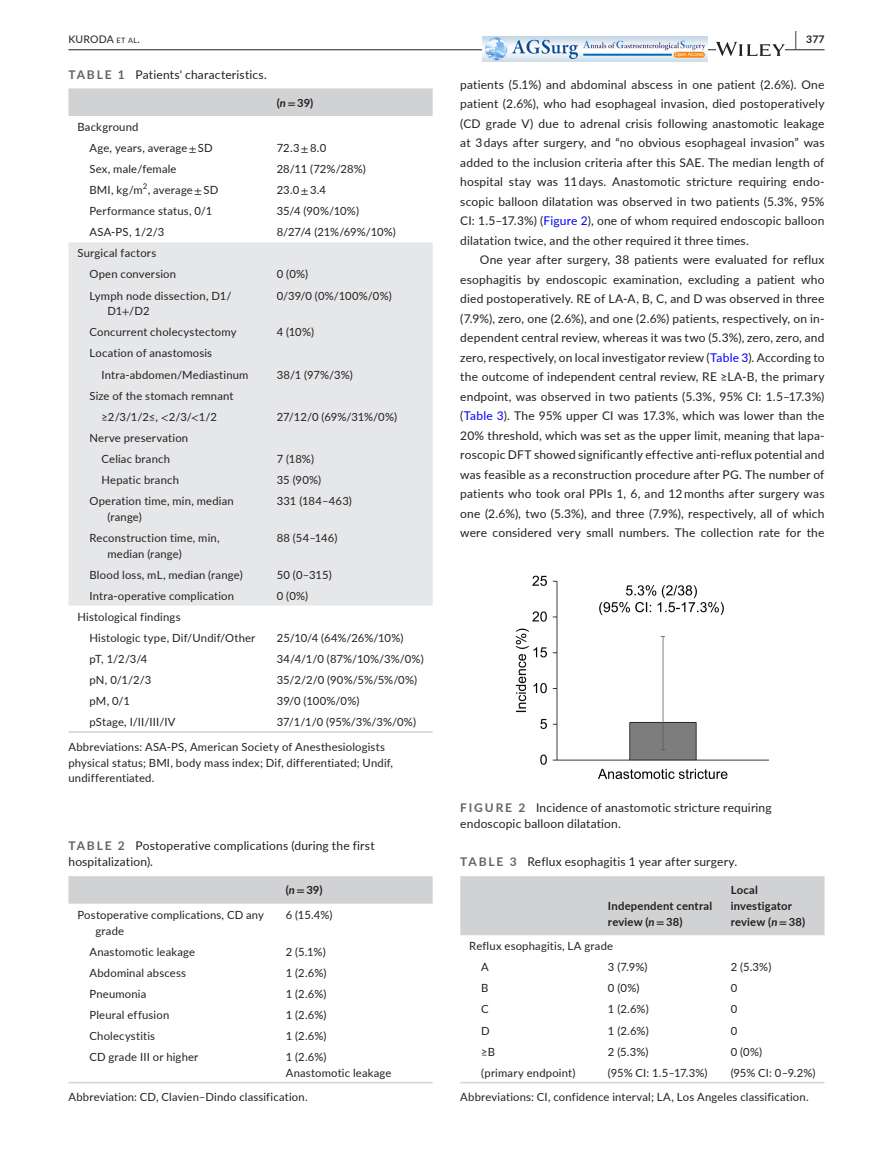
<style>
.page{position:relative;width:893px;height:1174px;background:#fff}
.page>*{position:absolute;margin:0;border:0;box-sizing:border-box;transform-origin:0 0}
.t1{font:12px/19.5px "Lato";letter-spacing:.015em;color:#231f20;text-align:justify}
.t2{font:11.25px/21px "Lato";letter-spacing:.015em;color:#231f20}
.t3{font:700 11.25px/15.8px "Lato";letter-spacing:.02em;color:#231f20}
.t4{font:10.5px "Lato";letter-spacing:.02em;color:#231f20}
.t5{font:700 10.5px "Lato";color:#231f20}
.t6{font:7.8px "Lato";color:#231f20}
.s1{font-size:7.35px}
.s2{font-size:19.5px}
.s3{color:#00f}
.s4{font-weight:700;color:#636366}
.s5{font-style:italic}
.s6{font-family:"STIX"}
</style>
<div class="page">
<hr style="left:68px;top:49px;width:756px;height:1px;background:#231f20">
<img style="left:482px;top:36px;width:226px;height:26px">
<svg style="left:716px;top:42px;width:69px;height:14px"></svg>
<div style="left:68px;top:88px;width:365px;height:28px;background:#d1d2d4"></div>
<div style="left:68px;top:242px;width:365px;height:363px;background:#e6e7e9"></div>
<hr style="left:68px;top:731px;width:200px;height:1px;background:#d1d2d4">
<hr style="left:268px;top:731px;width:165px;height:1px;background:#d1d2d4">
<div style="left:68px;top:876px;width:365px;height:27px;background:#d1d2d4"></div>
<hr style="left:68px;top:1082px;width:209px;height:1px;background:#d1d2d4">
<hr style="left:277px;top:1082px;width:156px;height:1px;background:#d1d2d4">
<img style="left:515px;top:575px;width:254px;height:204px">
<div style="left:460px;top:876px;width:364px;height:59px;background:#d1d2d4"></div>
<hr style="left:460px;top:1082px;width:139px;height:1px;background:#d1d2d4">
<hr style="left:599px;top:1082px;width:123px;height:1px;background:#d1d2d4">
<hr style="left:722px;top:1082px;width:102px;height:1px;background:#d1d2d4">
<p class="t4" style="left:68px;top:31px;width:73px">KURODA <span class="s1">et al</span>.</p>
<p class="t5" style="left:795px;top:31px;width:31px"><span class="s2">|</span> 377</p>
<p class="t1" style="left:460px;top:74px;width:366px">patients (5.1%) and abdominal abscess in one patient (2.6%). One patient (2.6%), who had esophageal invasion, died postoperatively (CD grade V) due to adrenal crisis following anastomotic leakage at 3 days after surgery, and “no obvious esophageal invasion” was added to the inclusion criteria after this SAE. The median length of hospital stay was 11 days. Anastomotic stricture requiring endo&shy;scopic balloon dilatation was observed in two patients (5.3%, 95% CI: 1.5–17.3%) (<span class="s3">Figure 2</span>), one of whom required endoscopic balloon dilatation twice, and the other required it three times.</p>
<p class="t1" style="left:460px;top:249px;width:366px;text-indent:20px">One year after surgery, 38 patients were evaluated for reflux esophagitis by endoscopic examination, excluding a patient who died postoperatively. RE of LA-A, B, C, and D was observed in three (7.9%), zero, one (2.6%), and one (2.6%) patients, respectively, on in&shy;dependent central review, whereas it was two (5.3%), zero, zero, and zero, respectively, on local investigator review (<span class="s3">Table 3</span>). According to the outcome of independent central review, RE ≥LA-B, the primary endpoint, was observed in two patients (5.3%, 95% CI: 1.5–17.3%) (<span class="s3">Table 3</span>). The 95% upper CI was 17.3%, which was lower than the 20% threshold, which was set as the upper limit, meaning that lapa&shy;roscopic DFT showed significantly effective anti-reflux potential and was feasible as a reconstruction procedure after PG. The number of patients who took oral PPIs 1, 6, and 12 months after surgery was one (2.6%), two (5.3%), and three (7.9%), respectively, all of which were considered very small numbers. The collection rate for the</p>
<p class="t1" style="left:68px;top:64px;width:200px"><span class="s4">TABLE 1</span> Patients' characteristics.</p>
<p class="t3" style="left:277px;top:94px;width:38px">(<span class="s5">n</span><span class="s6">=</span> 39)</p>
<p class="t2" style="left:89px;top:116px;width:125px;text-indent:-12px">Background<br>Age, years, average <span class="s6">±</span> SD</p>
<p class="t2" style="left:277px;top:137px;width:51px">72.3 <span class="s6">±</span> 8.0</p>
<p class="t2" style="left:89px;top:158px;width:89px">Sex, male/female</p>
<p class="t2" style="left:277px;top:158px;width:91px">28/11 (72%/28%)</p>
<p class="t2" style="left:89px;top:179px;width:130px">BMI, kg/m , average <span class="s6">±</span> SD</p>
<p class="t6" style="left:143px;top:181px;width:6px">2</p>
<p class="t2" style="left:277px;top:179px;width:51px">23.0 <span class="s6">±</span> 3.4</p>
<p class="t2" style="left:89px;top:200px;width:124px">Performance status, 0/1</p>
<p class="t2" style="left:277px;top:200px;width:84px">35/4 (90%/10%)</p>
<p class="t2" style="left:89px;top:221px;width:76px">ASA-PS, 1/2/3</p>
<p class="t2" style="left:277px;top:221px;width:121px">8/27/4 (21%/69%/10%)</p>
<p class="t2" style="left:89px;top:242px;width:88px;text-indent:-12px">Surgical factors<br>Open conversion</p>
<p class="t2" style="left:277px;top:263px;width:33px">0 (0%)</p>
<p class="t2" style="left:107px;top:287px;width:126px;line-height:15.8px;text-indent:-18px">Lymph node dissection, D1/<br>D1<span class="s6">+</span>/D2</p>
<p class="t2" style="left:277px;top:284px;width:117px">0/39/0 (0%/100%/0%)</p>
<p class="t2" style="left:89px;top:321px;width:149px">Concurrent cholecystectomy</p>
<p class="t2" style="left:277px;top:321px;width:39px">4 (10%)</p>
<p class="t2" style="left:101px;top:342px;width:149px;text-indent:-12px">Location of anastomosis<br>Intra-abdomen/Mediastinum</p>
<p class="t2" style="left:277px;top:363px;width:78px">38/1 (97%/3%)</p>
<p class="t2" style="left:89px;top:384px;width:146px;text-align:center">Size of the stomach remnant ≥2/3/1/2≤, <span class="s6">&lt;</span>2/3/<span class="s6">&lt;</span>1/2</p>
<p class="t2" style="left:277px;top:405px;width:122px">27/12/0 (69%/31%/0%)</p>
<p class="t2" style="left:89px;top:426px;width:100px;text-align:center">Nerve preservation<br>Celiac branch</p>
<p class="t2" style="left:277px;top:448px;width:39px">7 (18%)</p>
<p class="t2" style="left:101px;top:469px;width:79px">Hepatic branch</p>
<p class="t2" style="left:277px;top:469px;width:46px">35 (90%)</p>
<p class="t2" style="left:107px;top:492px;width:128px;line-height:15.8px;text-indent:-18px">Operation time, min, median (range)</p>
<p class="t2" style="left:277px;top:490px;width:77px">331 (184–463)</p>
<p class="t2" style="left:107px;top:529px;width:114px;line-height:15.8px;text-indent:-18px">Reconstruction time, min, median (range)</p>
<p class="t2" style="left:277px;top:526px;width:62px">88 (54–146)</p>
<p class="t2" style="left:89px;top:563px;width:155px">Blood loss, mL, median (range)</p>
<p class="t2" style="left:277px;top:563px;width:57px">50 (0–315)</p>
<p class="t2" style="left:89px;top:584px;width:146px">Intra-operative complication</p>
<p class="t2" style="left:277px;top:584px;width:33px">0 (0%)</p>
<p class="t2" style="left:89px;top:605px;width:167px;text-indent:-12px">Histological findings<br>Histologic type, Dif/Undif/Other</p>
<p class="t2" style="left:277px;top:626px;width:128px">25/10/4 (64%/26%/10%)</p>
<p class="t2" style="left:89px;top:648px;width:59px">pT, 1/2/3/4</p>
<p class="t2" style="left:277px;top:648px;width:148px">34/4/1/0 (87%/10%/3%/0%)</p>
<p class="t2" style="left:89px;top:669px;width:63px">pN, 0/1/2/3</p>
<p class="t2" style="left:277px;top:669px;width:142px">35/2/2/0 (90%/5%/5%/0%)</p>
<p class="t2" style="left:89px;top:690px;width:42px">pM, 0/1</p>
<p class="t2" style="left:277px;top:690px;width:84px">39/0 (100%/0%)</p>
<p class="t2" style="left:89px;top:711px;width:88px">pStage, I/II/III/IV</p>
<p class="t2" style="left:277px;top:711px;width:141px">37/1/1/0 (95%/3%/3%/0%)</p>
<p class="t2" style="left:68px;top:738px;width:326px;line-height:15.8px">Abbreviations: ASA-PS, American Society of Anesthesiologists physical status; BMI, body mass index; Dif, differentiated; Undif, undifferentiated.</p>
<p class="t1" style="left:68px;top:836px;width:308px;line-height:16.5px"><span class="s4">TABLE 2</span> Postoperative complications (during the first hospitalization).</p>
<p class="t3" style="left:286px;top:882px;width:38px">(<span class="s5">n</span><span class="s6">=</span> 39)</p>
<p class="t2" style="left:95px;top:906px;width:170px;line-height:15.8px;text-indent:-18px">Postoperative complications, CD any grade</p>
<p class="t2" style="left:286px;top:903px;width:48px">6 (15.4%)</p>
<p class="t2" style="left:89px;top:940px;width:107px">Anastomotic leakage</p>
<p class="t2" style="left:286px;top:940px;width:41px">2 (5.1%)</p>
<p class="t2" style="left:89px;top:961px;width:98px">Abdominal abscess</p>
<p class="t2" style="left:286px;top:961px;width:42px">1 (2.6%)</p>
<p class="t2" style="left:89px;top:982px;width:58px">Pneumonia</p>
<p class="t2" style="left:286px;top:982px;width:42px">1 (2.6%)</p>
<p class="t2" style="left:89px;top:1003px;width:81px">Pleural effusion</p>
<p class="t2" style="left:286px;top:1003px;width:42px">1 (2.6%)</p>
<p class="t2" style="left:89px;top:1024px;width:67px">Cholecystitis</p>
<p class="t2" style="left:286px;top:1024px;width:42px">1 (2.6%)</p>
<p class="t2" style="left:89px;top:1045px;width:110px">CD grade III or higher</p>
<p class="t2" style="left:286px;top:1048px;width:107px;line-height:15.8px">1 (2.6%)<br>Anastomotic leakage</p>
<p class="t2" style="left:68px;top:1086px;width:241px">Abbreviation: CD, Clavien–Dindo classification.</p>
<p class="t1" style="left:460px;top:798px;width:313px;line-height:16.5px"><span class="s4">FIGURE 2</span> Incidence of anastomotic stricture requiring endoscopic balloon dilatation.</p>
<p class="t1" style="left:460px;top:851px;width:278px"><span class="s4">TABLE 3</span> Reflux esophagitis 1 year after surgery.</p>
<p class="t3" style="left:608px;top:897px;width:106px">Independent central review (<span class="s5">n</span><span class="s6">=</span> 38)</p>
<p class="t3" style="left:731px;top:882px;width:76px">Local investigator review (<span class="s5">n</span><span class="s6">=</span> 38)</p>
<p class="t2" style="left:481px;top:935px;width:133px;text-indent:-12px">Reflux esophagitis, LA grade<br>A</p>
<p class="t2" style="left:608px;top:956px;width:41px">3 (7.9%)</p>
<p class="t2" style="left:731px;top:956px;width:42px">2 (5.3%)</p>
<p class="t2" style="left:481px;top:977px;width:9px">B</p>
<p class="t2" style="left:608px;top:977px;width:33px">0 (0%)</p>
<p class="t2" style="left:731px;top:977px;width:8px">0</p>
<p class="t2" style="left:481px;top:998px;width:9px">C</p>
<p class="t2" style="left:608px;top:998px;width:42px">1 (2.6%)</p>
<p class="t2" style="left:731px;top:998px;width:8px">0</p>
<p class="t2" style="left:481px;top:1019px;width:10px">D</p>
<p class="t2" style="left:608px;top:1019px;width:42px">1 (2.6%)</p>
<p class="t2" style="left:731px;top:1019px;width:8px">0</p>
<p class="t2" style="left:481px;top:1040px;width:15px">≥B</p>
<p class="t2" style="left:608px;top:1040px;width:42px">2 (5.3%)</p>
<p class="t2" style="left:731px;top:1040px;width:33px">0 (0%)</p>
<p class="t2" style="left:481px;top:1061px;width:96px">(primary endpoint)</p>
<p class="t2" style="left:608px;top:1061px;width:101px">(95% CI: 1.5–17.3%)</p>
<p class="t2" style="left:731px;top:1061px;width:86px">(95% CI: 0–9.2%)</p>
<p class="t2" style="left:460px;top:1086px;width:350px">Abbreviations: CI, confidence interval; LA, Los Angeles classification.</p>
</div>
